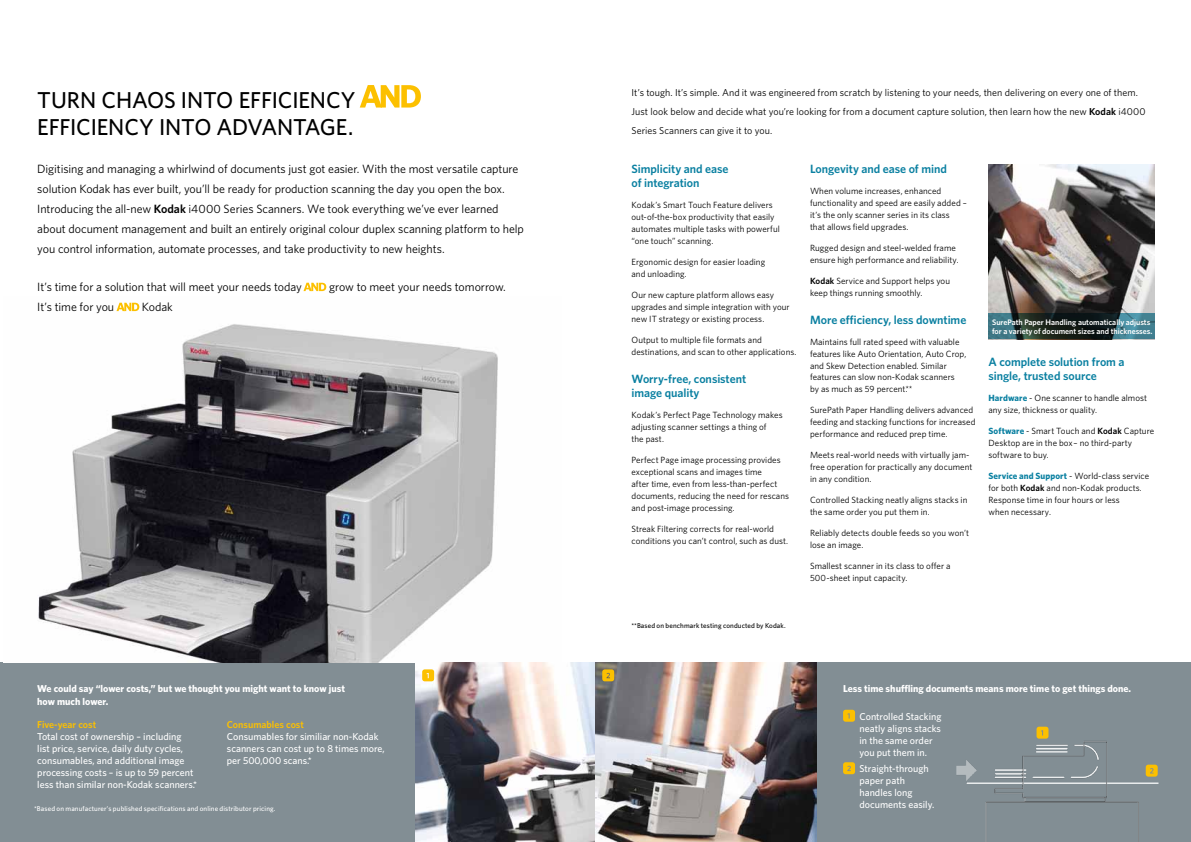
<style>
.page{position:relative;width:1191px;height:842px;background:#fff}
.page>*{position:absolute;margin:0;border:0;box-sizing:border-box;transform-origin:0 0}
.t1{font:500 23px "Whitney K";color:#000}
.t2{font:12px/20px "Whitney K";letter-spacing:-.005em;color:#000}
.t3{font:600 12px/14px "Whitney K";letter-spacing:-.005em;color:#0a80a1}
.t4{font:500 10px/12px "Whitney K";color:#fff}
.t5{font:10px/18.8px "Whitney K";letter-spacing:.005em;color:#000}
.t6{font:700 10px/13px "Whitney K";color:#fff}
.t7{font:600 10px "Whitney K";color:#fcc000}
.t8{font:9px/12px "Whitney K";letter-spacing:.005em;color:#000}
.t9{font:600 8px/9px "Whitney K";color:#fff}
.t10{font:500 7px "Whitney K";letter-spacing:.015em;color:#fff}
.t11{font:500 7px "Whitney K";letter-spacing:.015em;color:#000}
.s1{font-weight:600}
.s2{font-weight:700;color:#0a80a1}
</style>
<div class="page">
<div style="left:595px;top:663px;width:596px;height:179px;background:#828e94"></div>
<img style="left:956px;top:726px;width:203px;height:116px">
<div style="left:0;top:663px;width:595px;height:179px;background:#828e94"></div>
<img style="left:38px;top:302px;width:510px;height:361px">
<img style="left:415px;top:663px;width:180px;height:179px">
<img style="left:595px;top:663px;width:221px;height:179px">
<img style="left:988px;top:164px;width:167px;height:150px">
<svg style="left:988px;top:314px;width:167px;height:25px;background:#274548"></svg>
<svg style="left:843px;top:710px;width:12px;height:12px"></svg>
<svg style="left:843px;top:762px;width:12px;height:12px"></svg>
<svg style="left:1036px;top:727px;width:12px;height:12px"></svg>
<svg style="left:1145px;top:765px;width:12px;height:12px"></svg>
<svg style="left:602px;top:669px;width:12px;height:12px"></svg>
<svg style="left:360px;top:85px;width:61px;height:23px"></svg>
<svg style="left:303px;top:283px;width:23px;height:8px"></svg>
<svg style="left:116px;top:303px;width:23px;height:8px"></svg>
<svg style="left:422px;top:669px;width:12px;height:12px"></svg>
<h1 class="t1" style="left:37px;top:86px;width:29px">Turn</h1>
<h1 class="t1" style="left:102px;top:86px;width:16px">chaos</h1>
<h1 class="t1" style="left:181px;top:86px;width:14px">into</h1>
<h1 class="t1" style="left:239px;top:86px;width:12px">efficienc</h1>
<h1 class="t1" style="left:341px;top:86px;width:16px">y</h1>
<h1 class="t1" style="left:37px;top:113px;width:12px">efficienc</h1>
<h1 class="t1" style="left:139px;top:113px;width:33px">y into</h1>
<h1 class="t1" style="left:217px;top:113px;width:16px">advantage</h1>
<h1 class="t1" style="left:348px;top:113px;width:7px">.</h1>
<p class="t2" style="left:37px;top:159px;width:488px">Digitising and managing a whirlwind of documents just got easier. With the most versatile capture solution Kodak has ever built, you’ll be ready for production scanning the day you open the box.<br>Introducing the all-new <span class="s1">Kodak</span> i4000 Series Scanners. We took everything we’ve ever learned about document management and built an entirely original colour duplex scanning platform to help you control information, automate processes, and take productivity to new heights.</p>
<h2 class="t2" style="left:37px;top:277px;width:266px">It’s time for a solution that will meet your needs today</h2>
<h2 class="t2" style="left:329px;top:277px;width:178px">grow to meet your needs tomorrow.</h2>
<h2 class="t2" style="left:37px;top:297px;width:78px">It’s time for you</h2>
<h2 class="t2" style="left:142px;top:297px;width:33px">Kodak</h2>
<p class="t6" style="left:37px;top:682px;width:309px">We could say “lower costs,” but we thought you might want to know just how much lower.</p>
<p class="t7" style="left:37px;top:719px;width:60px">Five-year cost</p>
<p class="t4" style="left:37px;top:730px;width:161px">Total cost of ownership – including<br>list price, service, daily duty cycles, consumables, and additional image processing costs – is up to 59 percent less than similar non-Kodak scanners.*</p>
<p class="t7" style="left:227px;top:719px;width:79px">Consumables cost</p>
<p class="t4" style="left:227px;top:730px;width:159px">Consumables for similiar non-Kodak scanners can cost up to 8 times more, per 500,000 scans.*</p>
<p class="t10" style="left:34px;top:804px;width:243px">*Based on manufacturer’s published specifications and online distributor pricing.</p>
<p class="t5" style="left:631px;top:83px;width:515px">It’s tough. It’s simple. And it was engineered from scratch by listening to your needs, then delivering on every one of them.<br>Just look below and decide what you’re looking for from a document capture solution, then learn how the new <span class="s1">Kodak</span> i4000<br>Series Scanners can give it to you.</p>
<h2 class="t3" style="left:631px;top:161px;width:99px">Simplicity and ease of integration</h2>
<p class="t8" style="left:631px;top:199px;width:150px">Kodak’s Smart Touch Feature delivers out-of-the-box productivity that easily automates multiple tasks with powerful “one touch” scanning.</p>
<p class="t8" style="left:631px;top:256px;width:135px">Ergonomic design for easier loading and unloading.</p>
<p class="t8" style="left:631px;top:289px;width:160px">Our new capture platform allows easy upgrades and simple integration with your new IT strategy or existing process.</p>
<p class="t8" style="left:631px;top:334px;width:166px">Output to multiple file formats and destinations, and scan to other applications.</p>
<h2 class="t3" style="left:631px;top:371px;width:116px">Worry-free, consistent image quality</h2>
<p class="t8" style="left:631px;top:408px;width:153px">Kodak’s Perfect Page Technology makes adjusting scanner settings a thing of<br>the past.</p>
<p class="t8" style="left:631px;top:453px;width:159px">Perfect Page image processing provides exceptional scans and images time<br>after time, even from less-than-perfect documents, reducing the need for rescans and post-image processing.</p>
<p class="t8" style="left:631px;top:522px;width:158px">Streak Filtering corrects for real-world conditions you can’t control, such as dust.</p>
<h2 class="t3" style="left:810px;top:161px;width:138px">Longevity and ease of mind</h2>
<p class="t8" style="left:810px;top:185px;width:158px">When volume increases, enhanced functionality and speed are easily added – it’s the only scanner series in its class that allows field upgrades.</p>
<p class="t8" style="left:810px;top:242px;width:150px">Rugged design and steel-welded frame ensure high performance and reliability.</p>
<p class="t8" style="left:810px;top:275px;width:142px"><span class="s1">Kodak</span> Service and Support helps you keep things running smoothly.</p>
<h2 class="t3" style="left:810px;top:312px;width:158px">More efficiency, less downtime</h2>
<p class="t8" style="left:810px;top:335px;width:158px">Maintains full rated speed with valuable features like Auto Orientation, Auto Crop, and Skew Detection enabled. Similar features can slow non-Kodak scanners<br>by as much as 59 percent.**</p>
<p class="t8" style="left:810px;top:404px;width:167px">SurePath Paper Handling delivers advanced feeding and stacking functions for increased performance and reduced prep time.</p>
<p class="t8" style="left:810px;top:449px;width:164px">Meets real-world needs with virtually jam&shy;free operation for practically any document in any condition.</p>
<p class="t8" style="left:810px;top:494px;width:159px">Controlled Stacking neatly aligns stacks in the same order you put them in.</p>
<p class="t8" style="left:810px;top:527px;width:161px">Reliably detects double feeds so you won’t lose an image.</p>
<p class="t8" style="left:810px;top:560px;width:142px">Smallest scanner in its class to offer a<br>500-sheet input capacity.</p>
<p class="t9" style="left:992px;top:317px;width:162px">SurePath Paper Handling automatically adjusts for a variety of document sizes and thicknesses.</p>
<h2 class="t3" style="left:988px;top:354px;width:138px">A complete solution from a single, trusted source</h2>
<p class="t8" style="left:988px;top:391px;width:160px"><span class="s2">Hardware</span> - One scanner to handle almost any size, thickness or quality.</p>
<p class="t8" style="left:988px;top:424px;width:167px"><span class="s2">Software</span> - Smart Touch and <span class="s1">Kodak</span> Capture<br>Desktop are in the box– no third-party software to buy.</p>
<p class="t8" style="left:988px;top:469px;width:162px"><span class="s2">Service and Support</span> - World-class service for both <span class="s1">Kodak</span> and non-Kodak products.<br>Response time in four hours or less<br>when necessary.</p>
<p class="t11" style="left:631px;top:621px;width:156px">**Based on benchmark testing conducted by Kodak.</p>
<p class="t6" style="left:843px;top:682px;width:290px">Less time shuffling documents means more time to get things done.</p>
<p class="t4" style="left:859px;top:710px;width:84px">Controlled Stacking neatly aligns stacks in the same order you put them in.</p>
<p class="t4" style="left:859px;top:762px;width:76px">Straight-through paper path handles long documents easily.</p>
</div>
